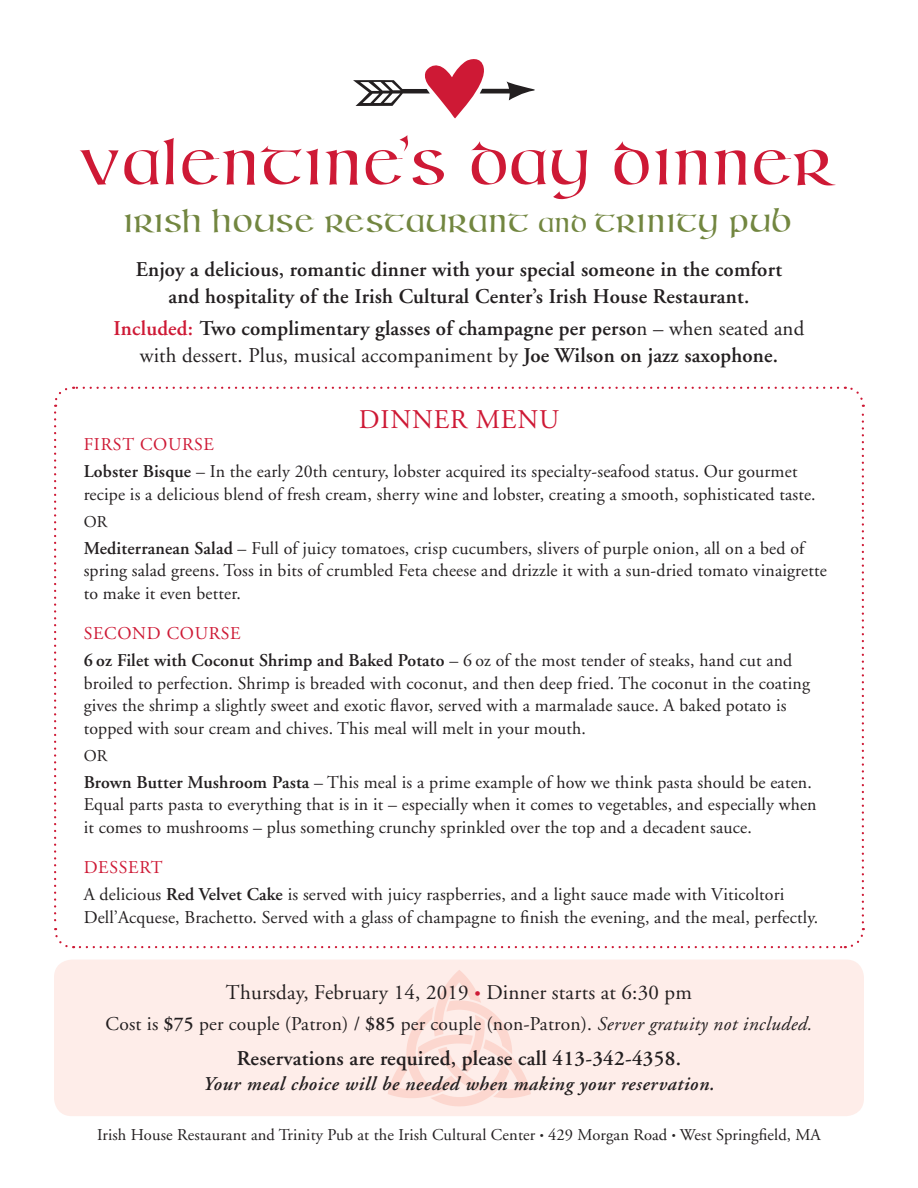
<style>
.page{position:relative;width:918px;height:1188px;background:#fff}
.page>*{position:absolute;margin:0;border:0;box-sizing:border-box;transform-origin:0 0}
.t1{font:69px "Kells SD";letter-spacing:.01em;color:#ce1935}
.t2{font:34.5px "Kells SD";letter-spacing:.01em;color:#728640}
.t3{font:27px "Adobe Garamond";letter-spacing:.03em;color:#ce1935}
.t4{font:600 21px/27px "Adobe Garamond";letter-spacing:.01em;color:#231f20;text-align:center}
.t5{font:21px "Adobe Garamond";letter-spacing:.01em;color:#231f20}
.t6{font:19.5px "Adobe Garamond";letter-spacing:.01em;color:#231f20}
.t7{font:italic 600 19.5px "Adobe Garamond";letter-spacing:.03em;color:#231f20}
.t8{font:18px/22.5px "Adobe Garamond";letter-spacing:.01em;color:#231f20}
.t9{font:600 18px/27px "Adobe Garamond";letter-spacing:.01em;color:#231f20}
.t10{font:16.5px "Adobe Garamond";letter-spacing:.01em;color:#231f20}
.s1{font-size:28.5px}
.s2{color:#ce1935}
.s3{font-weight:400}
.s4{font-weight:600}
.s5{font-weight:400;color:#ce1935}
.s6{font-size:16.5px;color:#ce1935}
.s7{font-style:italic}
.s8{font-size:10.5px}
</style>
<div class="page">
<div style="left:54px;top:960px;width:810px;height:156px;background:#feede9;border-radius:18px"></div>
<svg style="left:54px;top:386px;width:811px;height:563px"></svg>
<svg style="left:353px;top:59px;width:182px;height:59px"></svg>
<img style="left:388px;top:970px;width:143px;height:137px">
<h1 class="t1" style="left:81px;top:128px;width:758px">valentine’s day dinner</h1>
<h2 class="t2" style="left:125px;top:204px;width:670px">irish house restaurant <span class="s1">and</span> trinity pub</h2>
<p class="t4" style="left:136px;top:257px;width:648px">Enjoy a delicious, romantic dinner with your special someone in the comfort and hospitality of the Irish Cultural Center’s Irish House Restaurant.</p>
<p class="t4" style="left:114px;top:315px;width:692px"><span class="s2">Included:</span> Two complimentary glasses of champagne per perso<span class="s3">n – when seated and with dessert. Plus, musical accompaniment by</span> Joe Wilson on jazz saxophone.</p>
<h3 class="t3" style="left:359px;top:405px;width:202px">DINNER MENU</h3>
<p class="t8" style="left:84px;top:432px;width:715px;line-height:27px"><span class="s2">FIRST COURSE<br></span><span class="s4">Lobster Bisque</span> – In the early 20th century, lobster acquired its specialty-seafood status. Our gourmet</p>
<p class="t8" style="left:84px;top:483px;width:734px">recipe is a delicious blend of fresh cream, sherry wine and lobster, creating a smooth, sophisticated taste.</p>
<p class="t10" style="left:84px;top:513px;width:25px">OR</p>
<p class="t8" style="left:84px;top:537px;width:745px"><span class="s4">Mediterranean Salad</span> – Full of juicy tomatoes, crisp cucumbers, slivers of purple onion, all on a bed of spring salad greens. Toss in bits of crumbled Feta cheese and drizzle it with a sun-dried tomato vinaigrette to make it even better.</p>
<p class="t9" style="left:84px;top:620px;width:710px"><span class="s5">SECOND COURSE<br></span>6 oz Filet with Coconut Shrimp and Baked Potato <span class="s3">– 6 oz of the most tender of steaks, hand cut and</span></p>
<p class="t8" style="left:84px;top:672px;width:728px">broiled to perfection. Shrimp is breaded with coconut, and then deep fried. The coconut in the coating gives the shrimp a slightly sweet and exotic flavor, served with a marmalade sauce. A baked potato is topped with sour cream and chives. This meal will melt in your mouth.</p>
<p class="t10" style="left:84px;top:747px;width:25px">OR</p>
<p class="t8" style="left:84px;top:771px;width:734px"><span class="s4">Brown Butter Mushroom Pasta</span> – This meal is a prime example of how we think pasta should be eaten.<br>Equal parts pasta to everything that is in it – especially when it comes to vegetables, and especially when it comes to mushrooms – plus something crunchy sprinkled over the top and a decadent sauce.</p>
<p class="t8" style="left:84px;top:855px;width:702px;line-height:27px"><span class="s2">DESSERT<br></span>A delicious <span class="s4">Red Velvet Cake</span> is served with juicy raspberries, and a light sauce made with Viticoltori</p>
<p class="t8" style="left:84px;top:906px;width:736px">Dell’Acquese, Brachetto. Served with a glass of champagne to finish the evening, and the meal, perfectly.</p>
<p class="t5" style="left:226px;top:981px;width:468px">Thursday, February 14, 2019 <span class="s6">•</span> Dinner starts at 6:30 pm</p>
<p class="t6" style="left:106px;top:1013px;width:708px">Cost is <span class="s4">$75</span> per couple (Patron) / <span class="s4">$85</span> per couple (non-Patron). <span class="s7">Server gratuity not included.</span></p>
<p class="t4" style="left:237px;top:1045px;width:446px">Reservations are required, please call 413-342-4358.</p>
<p class="t7" style="left:203px;top:1073px;width:513px">Your meal choice will be needed when making your reservation.</p>
<p class="t10" style="left:97px;top:1126px;width:725px">Irish House Restaurant and Trinity Pub at the Irish Cultural Center <span class="s8">•</span> 429 Morgan Road <span class="s8">•</span> West Springfield, MA</p>
</div>
